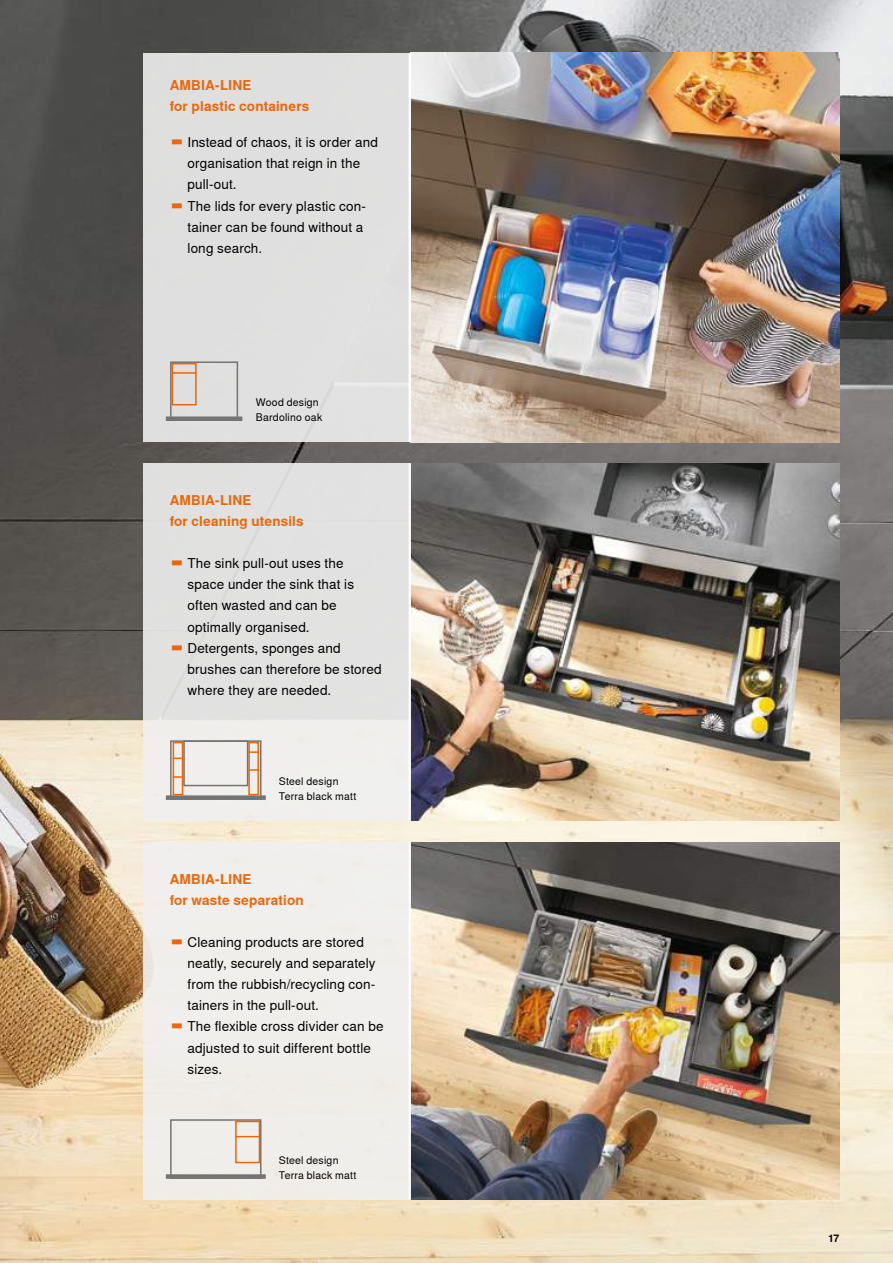
<style>
.page{position:relative;width:893px;height:1263px;background:#fff}
.page>*{position:absolute;margin:0;border:0;box-sizing:border-box;transform-origin:0 0}
.t1{font:13.5px "Nimbus Sans Global";letter-spacing:.01em;color:#000}
.t2{font:700 13.5px/21px "Nimbus Sans Global";letter-spacing:.01em;color:#ec6608}
.t3{font:10.5px/15px "Nimbus Sans Global";letter-spacing:.02em;color:#000}
.t4{font:700 10.5px "Nimbus Sans Global";color:#000}
.s1{font-size:17.25px;color:#ec6608}
</style>
<div class="page">
<img style="left:0;top:0;width:893px;height:1263px">
<div style="left:143px;top:54px;width:268px;height:388px;background:#dfdfdf"></div>
<div style="left:143px;top:463px;width:268px;height:358px;background:linear-gradient(to right,#e4e3e2,#e7e6e5)"></div>
<div style="left:143px;top:842px;width:268px;height:358px;background:#f0f0f0"></div>
<img style="left:411px;top:463px;width:428px;height:358px">
<img style="left:411px;top:53px;width:428px;height:389px">
<img style="left:411px;top:842px;width:428px;height:358px">
<div style="left:170px;top:361px;width:68px;height:60px;border:2px solid #757474"></div>
<div style="left:166px;top:416px;width:76px;height:5px;background:#757474"></div>
<div style="left:172px;top:363px;width:25px;height:42px;border:2px solid #ec6608"></div>
<hr style="left:172px;top:372px;width:24px;height:2px;background:#ec6608">
<div style="left:170px;top:1119px;width:91px;height:60px;border:2px solid #757474"></div>
<div style="left:166px;top:1174px;width:100px;height:5px;background:#757474"></div>
<div style="left:235px;top:1121px;width:25px;height:42px;border:2px solid #ec6608"></div>
<svg style="left:236px;top:1136px;width:24px;height:1px"></svg>
<div style="left:170px;top:740px;width:91px;height:60px;border:2px solid #757474"></div>
<div style="left:166px;top:795px;width:100px;height:5px;background:#757474"></div>
<div style="left:248px;top:742px;width:11px;height:53px;border:2px solid #ec6608"></div>
<svg style="left:249px;top:769px;width:10px;height:2px"></svg>
<svg style="left:249px;top:751px;width:10px;height:2px"></svg>
<div style="left:173px;top:742px;width:10px;height:53px;border:2px solid #ec6608"></div>
<svg style="left:173px;top:776px;width:10px;height:2px"></svg>
<svg style="left:173px;top:757px;width:10px;height:2px"></svg>
<div style="left:183px;top:740px;width:65px;height:46px;border:2px solid #757474"></div>
<hr style="left:409px;top:54px;width:2px;height:388px;background:#fff">
<hr style="left:409px;top:842px;width:2px;height:358px;background:#fff">
<hr style="left:409px;top:463px;width:2px;height:358px;background:#fff">
<p class="t2" style="left:170px;top:75px;width:141px">AMBIA-LINE<br>for plastic containers</p>
<p class="t1" style="left:170px;top:135px;width:210px"><span class="s1">▬</span> Instead of chaos, it is order and</p>
<p class="t1" style="left:188px;top:156px;width:174px">organisation that reign in the</p>
<p class="t1" style="left:188px;top:177px;width:51px">pull-out.</p>
<p class="t1" style="left:170px;top:198px;width:198px"><span class="s1">▬</span> The lids for every plastic con-</p>
<p class="t1" style="left:188px;top:219px;width:177px">tainer can be found without a</p>
<p class="t1" style="left:188px;top:240px;width:76px">long search.</p>
<p class="t3" style="left:256px;top:395px;width:68px">Wood design<br>Bardolino oak</p>
<p class="t2" style="left:170px;top:490px;width:136px">AMBIA-LINE<br>for cleaning utensils</p>
<p class="t1" style="left:170px;top:556px;width:175px"><span class="s1">▬</span> The sink pull-out uses the</p>
<p class="t1" style="left:188px;top:577px;width:168px">space under the sink that is</p>
<p class="t1" style="left:188px;top:598px;width:151px">often wasted and can be</p>
<p class="t1" style="left:188px;top:619px;width:124px">optimally organised.</p>
<p class="t1" style="left:170px;top:640px;width:173px"><span class="s1">▬</span> Detergents, sponges and</p>
<p class="t1" style="left:188px;top:661px;width:196px">brushes can therefore be stored</p>
<p class="t1" style="left:188px;top:682px;width:145px">where they are needed.</p>
<p class="t3" style="left:279px;top:774px;width:79px">Steel design<br>Terra black matt</p>
<p class="t2" style="left:170px;top:869px;width:136px">AMBIA-LINE<br>for waste separation</p>
<p class="t1" style="left:170px;top:935px;width:196px"><span class="s1">▬</span> Cleaning products are stored</p>
<p class="t1" style="left:188px;top:956px;width:190px">neatly, securely and separately</p>
<p class="t1" style="left:188px;top:977px;width:189px">from the rubbish/recycling con-</p>
<p class="t1" style="left:188px;top:998px;width:133px">tainers in the pull-out.</p>
<p class="t1" style="left:170px;top:1019px;width:216px"><span class="s1">▬</span> The flexible cross divider can be</p>
<p class="t1" style="left:188px;top:1040px;width:185px">adjusted to suit different bottle</p>
<p class="t1" style="left:188px;top:1061px;width:36px">sizes.</p>
<p class="t3" style="left:279px;top:1153px;width:79px">Steel design<br>Terra black matt</p>
<p class="t4" style="left:828px;top:1232px;width:13px">17</p>
</div>
